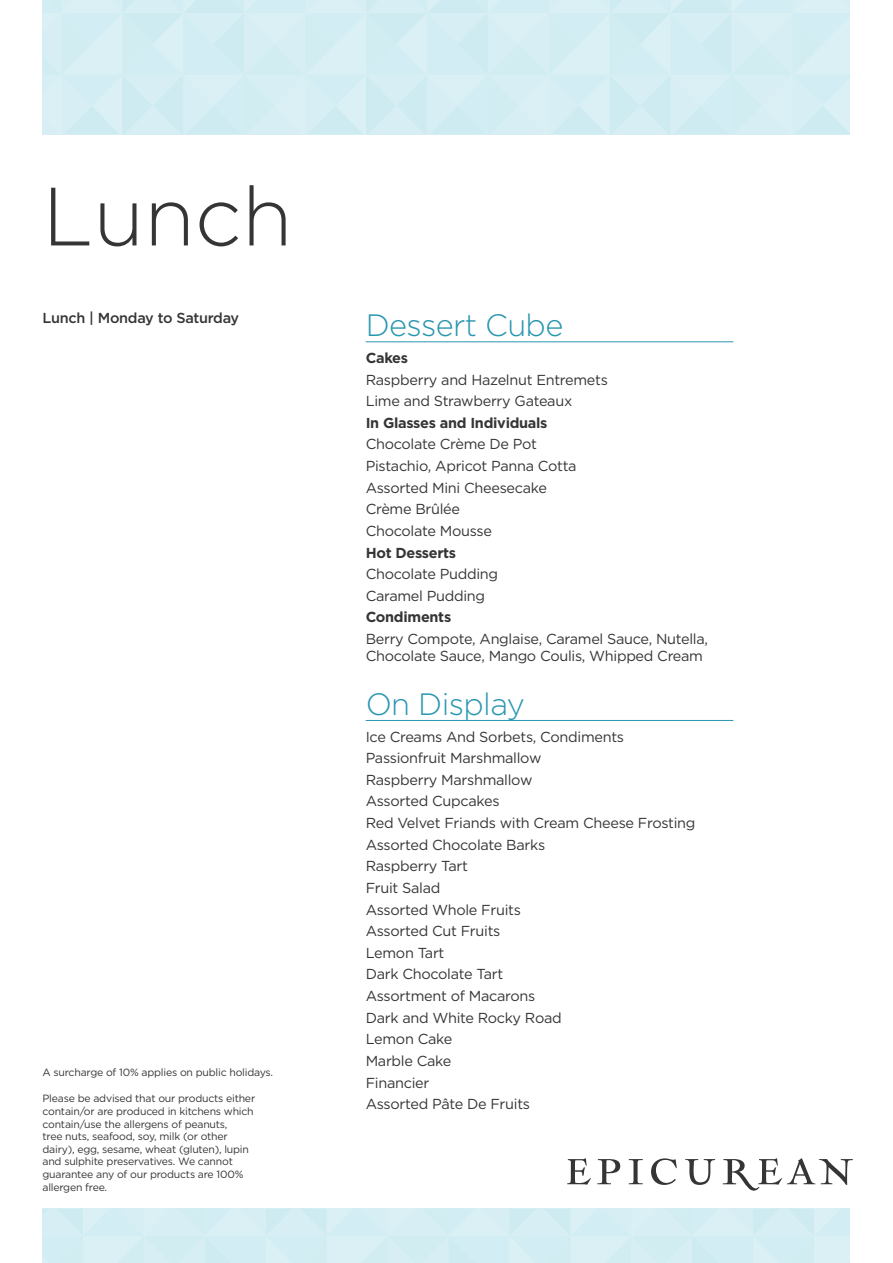
<style>
.page{position:relative;width:893px;height:1263px;background:#fff}
.page>*{position:absolute;margin:0;border:0;box-sizing:border-box;transform-origin:0 0}
.t1{font:300 82.5px "Gotham";color:#363536}
.t2{font:300 30.9px "Gotham";letter-spacing:-.02em;color:#2996b0}
.t3{font:14.4px/17.4px "Gotham";letter-spacing:-.02em;color:#363536}
.t4{font:700 14.4px "Gotham";letter-spacing:-.02em;color:#363536}
.t5{font:500 14.4px "Gotham";letter-spacing:-.02em;color:#363536}
.t6{font:10.5px/12.6px "Gotham";letter-spacing:-.02em;color:#363536}
</style>
<div class="page">
<hr style="left:366px;top:341px;width:367px;height:1px;background:#2996b0">
<hr style="left:366px;top:720px;width:367px;height:1px;background:#2996b0">
<svg style="left:567px;top:1158px;width:24px;height:27px"></svg>
<svg style="left:597px;top:1159px;width:23px;height:25px"></svg>
<svg style="left:629px;top:1159px;width:14px;height:25px"></svg>
<svg style="left:651px;top:1158px;width:26px;height:27px"></svg>
<svg style="left:685px;top:1159px;width:30px;height:26px"></svg>
<svg style="left:723px;top:1158px;width:130px;height:32px"></svg>
<svg style="left:43px;top:0;width:807px;height:134px;background:#d4edf3"></svg>
<div style="left:43px;top:1209px;width:807px;height:54px;background:#d4eef4"></div>
<p class="t1" style="left:43px;top:171px;width:251px">Lunch</p>
<p class="t5" style="left:43px;top:309px;width:198px">Lunch | Monday to Saturday</p>
<p class="t6" style="left:43px;top:1066px;width:232px">A surcharge of 10% applies on public holidays.</p>
<p class="t6" style="left:43px;top:1092px;width:214px">Please be advised that our products either contain/or are produced in kitchens which contain/use the allergens of peanuts,<br>tree nuts, seafood, soy, milk (or other dairy), egg, sesame, wheat (gluten), lupin and sulphite preservatives. We cannot guarantee any of our products are 100% allergen free.</p>
<p class="t2" style="left:366px;top:308px;width:199px">Dessert Cube</p>
<p class="t4" style="left:366px;top:348px;width:44px">Cakes</p>
<p class="t3" style="left:366px;top:370px;width:244px">Raspberry and Hazelnut Entremets</p>
<p class="t3" style="left:366px;top:392px;width:208px">Lime and Strawberry Gateaux</p>
<p class="t4" style="left:366px;top:413px;width:183px">In Glasses and Individuals</p>
<p class="t3" style="left:366px;top:435px;width:173px">Chocolate Crème De Pot</p>
<p class="t3" style="left:366px;top:457px;width:212px">Pistachio, Apricot Panna Cotta</p>
<p class="t3" style="left:366px;top:479px;width:183px">Assorted Mini Cheesecake</p>
<p class="t3" style="left:366px;top:500px;width:96px">Crème Brûlée</p>
<p class="t3" style="left:366px;top:522px;width:128px">Chocolate Mousse</p>
<p class="t4" style="left:366px;top:543px;width:92px">Hot Desserts</p>
<p class="t3" style="left:366px;top:565px;width:134px">Chocolate Pudding</p>
<p class="t3" style="left:366px;top:587px;width:121px">Caramel Pudding</p>
<p class="t4" style="left:366px;top:608px;width:87px">Condiments</p>
<p class="t3" style="left:366px;top:630px;width:344px">Berry Compote, Anglaise, Caramel Sauce, Nutella,<br>Chocolate Sauce, Mango Coulis, Whipped Cream</p>
<p class="t2" style="left:366px;top:687px;width:161px">On Display</p>
<p class="t3" style="left:366px;top:727px;width:260px">Ice Creams And Sorbets, Condiments</p>
<p class="t3" style="left:366px;top:749px;width:177px">Passionfruit Marshmallow</p>
<p class="t3" style="left:366px;top:771px;width:168px">Raspberry Marshmallow</p>
<p class="t3" style="left:366px;top:792px;width:135px">Assorted Cupcakes</p>
<p class="t3" style="left:366px;top:814px;width:331px">Red Velvet Friands with Cream Cheese Frosting</p>
<p class="t3" style="left:366px;top:836px;width:181px">Assorted Chocolate Barks</p>
<p class="t3" style="left:366px;top:857px;width:104px">Raspberry Tart</p>
<p class="t3" style="left:366px;top:879px;width:76px">Fruit Salad</p>
<p class="t3" style="left:366px;top:900px;width:157px">Assorted Whole Fruits</p>
<p class="t3" style="left:366px;top:922px;width:136px">Assorted Cut Fruits</p>
<p class="t3" style="left:366px;top:944px;width:80px">Lemon Tart</p>
<p class="t3" style="left:366px;top:965px;width:139px">Dark Chocolate Tart</p>
<p class="t3" style="left:366px;top:987px;width:171px">Assortment of Macarons</p>
<p class="t3" style="left:366px;top:1008px;width:198px">Dark and White Rocky Road</p>
<p class="t3" style="left:366px;top:1030px;width:88px">Lemon Cake</p>
<p class="t3" style="left:366px;top:1052px;width:87px">Marble Cake</p>
<p class="t3" style="left:366px;top:1073px;width:65px">Financier</p>
<p class="t3" style="left:366px;top:1095px;width:166px">Assorted Pâte De Fruits</p>
</div>
